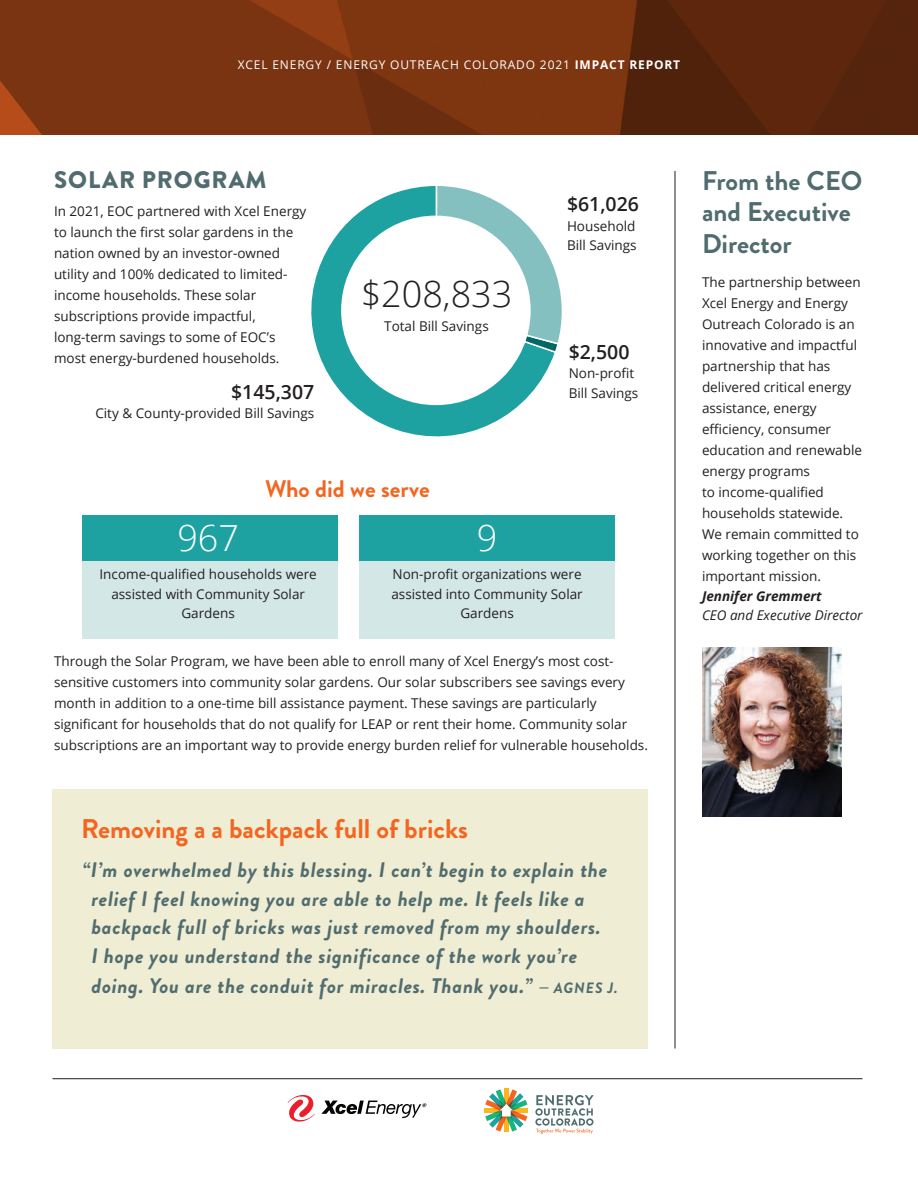
<style>
.page{position:relative;width:918px;height:1188px;background:#fff}
.page>*{position:absolute;margin:0;border:0;box-sizing:border-box;transform-origin:0 0}
.t1{font:300 36px "Open Sans";color:#231f20}
.t2{font:300 36px "Open Sans";color:#fff}
.impact_report_level{font:700 27px/31.5px "Brandon Grotesque";color:#516c6f}
.impact_report_level-2{font:700 27px "Brandon Grotesque";color:#f36621}
.impact_report_level-3{font:700 24px "Brandon Grotesque";color:#f36621}
.impact_report_level-4{font:900 24px "Brandon Grotesque";letter-spacing:.04em;color:#516c6f}
.Newsletter__Body_1{font:italic 700 21px/28.8px "Brandon Grotesque";letter-spacing:.03em;color:#516c6f}
.t3{font:600 19.5px "Open Sans";color:#231f20}
.t4{font:13.5px/21px "Open Sans";color:#231f20}
.t5{font:italic 13.5px/19.5px "Open Sans";color:#231f20}
.t6{font:12px "Open Sans";letter-spacing:.07em;color:#fff}
.s1{font-weight:700}
.s2{font-size:15px}
</style>
<div class="page">
<div style="left:82px;top:561px;width:255px;height:77px;background:#d4e7e7"></div>
<div style="left:359px;top:561px;width:256px;height:77px;background:#d4e7e7"></div>
<div style="left:82px;top:516px;width:255px;height:45px;background:#1ea2a1"></div>
<div style="left:359px;top:516px;width:256px;height:45px;background:#1ea2a1"></div>
<svg style="left:311px;top:186px;width:243px;height:251px"></svg>
<svg style="left:435px;top:186px;width:127px;height:168px"></svg>
<div style="left:341px;top:216px;width:190px;height:189px;background:#fff;border-radius:50%"></div>
<svg style="left:0;top:0;width:918px;height:135px;fill:#7b3411"></svg>
<svg style="left:535px;top:1095px;width:58px;height:39px"></svg>
<div style="left:484px;top:1108px;width:44px;height:5px;background:#fcb61c"></div>
<svg style="left:485px;top:1089px;width:42px;height:43px"></svg>
<svg style="left:288px;top:1095px;width:27px;height:27px"></svg>
<svg style="left:321px;top:1101px;width:105px;height:17px"></svg>
<hr style="left:52px;top:1078px;width:810px;height:1px;background:#231f20">
<img style="left:702px;top:647px;width:140px;height:169px">
<hr style="left:675px;top:171px;width:1px;height:877px;background:#231f20">
<div style="left:52px;top:789px;width:596px;height:259px;background:#efedd3"></div>
<p class="t6" style="left:238px;top:57px;width:444px">XCEL ENERGY / ENERGY OUTREACH COLORADO 2021 <span class="s1">IMPACT REPORT</span></p>
<p class="impact_report_level-4" style="left:54px;top:163px;width:214px">SOLAR PROGRAM</p>
<p class="t4" style="left:54px;top:201px;width:254px">In 2021, EOC partnered with Xcel Energy to launch the first solar gardens in the nation owned by an investor-owned utility and 100% dedicated to limited&shy;income households. These solar subscriptions provide impactful, long-term savings to some of EOC’s most energy-burdened households.</p>
<p class="t3" style="left:231px;top:378px;width:85px">$145,307</p>
<p class="t4" style="left:95px;top:403px;width:221px">City &amp; County-provided Bill Savings</p>
<p class="t1" style="left:361px;top:269px;width:153px">$208,833</p>
<p class="t4" style="left:384px;top:315px;width:106px">Total Bill Savings</p>
<p class="impact_report_level-3" style="left:265px;top:472px;width:166px">Who did we serve</p>
<p class="t3" style="left:567px;top:191px;width:74px">$61,026</p>
<p class="t4" style="left:567px;top:216px;width:71px;line-height:19.5px">Household<br>Bill Savings</p>
<p class="t3" style="left:569px;top:338px;width:62px">$2,500</p>
<p class="t4" style="left:569px;top:363px;width:71px;line-height:19.5px">Non-profit<br>Bill Savings</p>
<p class="t2" style="left:177px;top:513px;width:63px">967</p>
<p class="t4" style="left:100px;top:564px;width:219px;line-height:19.5px;text-align:center">Income-qualified households were assisted with Community Solar<br>Gardens</p>
<p class="t2" style="left:477px;top:513px;width:22px">9</p>
<p class="t4" style="left:391px;top:564px;width:193px;line-height:19.5px;text-align:center">Non-profit organizations were assisted into Community Solar<br>Gardens</p>
<p class="t4" style="left:54px;top:650px;width:596px">Through the Solar Program, we have been able to enroll many of Xcel Energy’s most cost&shy;sensitive customers into community solar gardens. Our solar subscribers see savings every month in addition to a one-time bill assistance payment. These savings are particularly significant for households that do not qualify for LEAP or rent their home. Community solar subscriptions are an important way to provide energy burden relief for vulnerable households.</p>
<p class="impact_report_level-2" style="left:81px;top:810px;width:389px">Removing a a backpack full of bricks</p>
<p class="Newsletter__Body_1" style="left:92px;top:856px;width:528px;text-indent:-9px">“I’m overwhelmed by this blessing. I can’t begin to explain the relief I feel knowing you are able to help me. It feels like a backpack full of bricks was just removed from my shoulders.<br>I hope you understand the significance of the work you’re doing. You are the conduit for miracles. Thank you.” <span class="s2">— AGNES J.</span></p>
<p class="impact_report_level" style="left:702px;top:165px;width:162px">From the CEO and Executive<br>Director</p>
<p class="t4" style="left:702px;top:272px;width:162px">The partnership between<br>Xcel Energy and Energy<br>Outreach Colorado is an innovative and impactful partnership that has delivered critical energy assistance, energy efficiency, consumer education and renewable energy programs<br>to income-qualified households statewide.<br>We remain committed to working together on this important mission.</p>
<p class="t5" style="left:702px;top:586px;width:162px"><span class="s1">Jennifer Gremmert<br></span>CEO and Executive Director</p>
</div>
